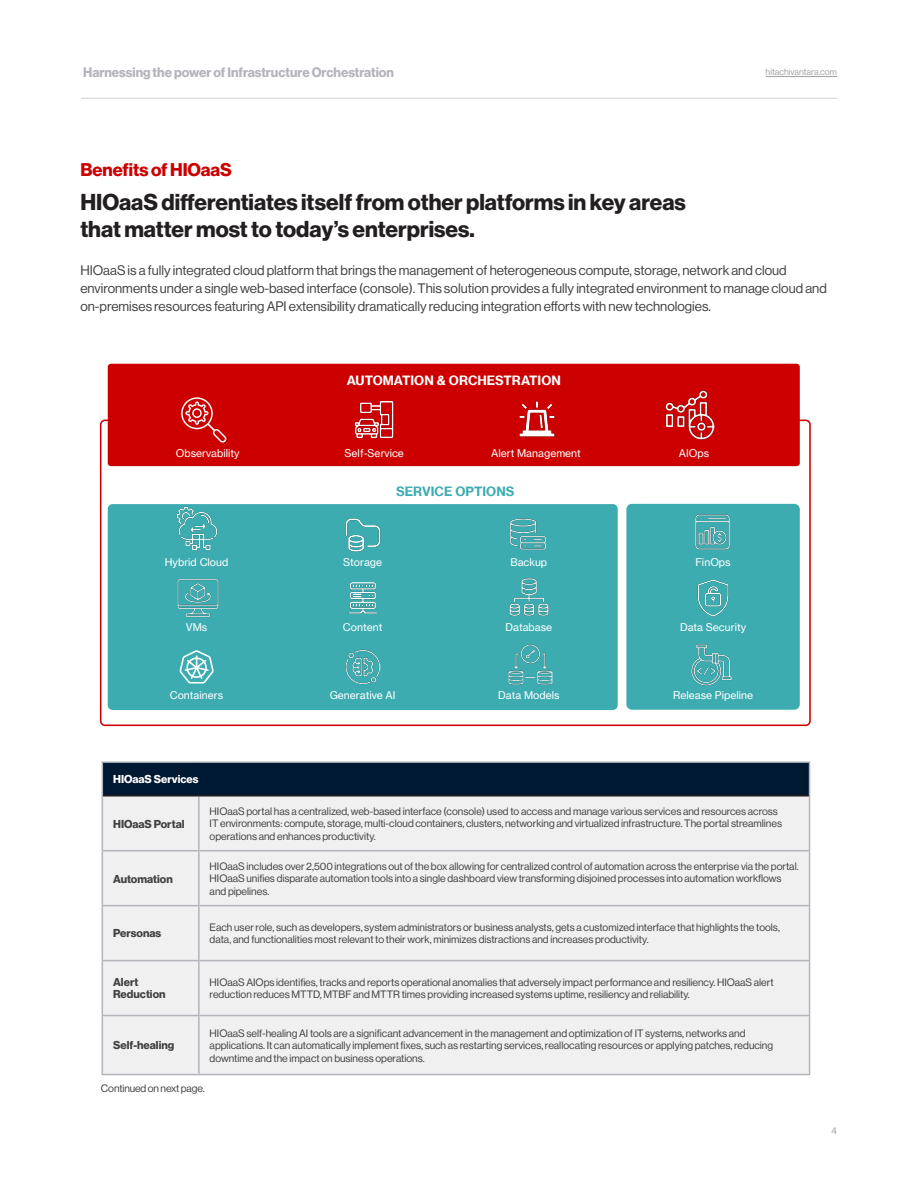
<style>
.page{position:relative;width:918px;height:1188px;background:#fff}
.page>*{position:absolute;margin:0;border:0;box-sizing:border-box;transform-origin:0 0}
.Main_Title_Black{font:22.5px/27px "N Haas Grotesk DS Pro 75 Bd";color:#231f20}
.Primary-Subhead-Red{font:18px "N Haas Grotesk DS Pro 75 Bd";letter-spacing:-.005em;color:#c00}
.Body{font:13.5px/18px "N Haas Grotesk DS Pro 55 Rg";color:#414141}
.t1{font:13.5px "N Haas Grotesk DS Pro 75 Bd";color:#b4b4bc}
.t2{font:700 12.6px "Neue Haas Grotesk Text Pro";color:#fff}
.t3{font:700 12.6px "Neue Haas Grotesk Text Pro";color:#3cacb1}
.Table_text_7_5pt{font:11.25px/12px "N Haas Grotesk DS Pro 75 Bd";color:#414141}
.Table_text_7_5pt-2{font:11.25px "N Haas Grotesk DS Pro 75 Bd";color:#fff}
.Table_body_7pt__8_4{font:10.5px/12.6px "N Haas Grotesk DS Pro 55 Rg";color:#414141}
.t4{font:10.5px "Neue Haas Grotesk Text Pro";color:#fff}
.t5{font:9.75px "N Haas Grotesk DS Pro 55 Rg";color:#a0a0a0}
.t6{font:9px "N Haas Grotesk DS Pro 55 Rg";color:#a0a0a0}
</style>
<div class="page">
<hr style="left:81px;top:98px;width:756px;height:1px;background:#d0d0d0">
<hr style="left:766px;top:76px;width:71px;height:1px;background:#a0a0a0">
<div style="left:102px;top:762px;width:708px;height:34px;background:#001933"></div>
<div style="left:103px;top:797px;width:706px;height:277px;background:#f0f0f1"></div>
<hr style="left:102px;top:761px;width:97px;height:2px;background:#b4b4bc">
<hr style="left:102px;top:763px;width:1px;height:33px;background:#b4b4bc">
<hr style="left:199px;top:761px;width:611px;height:2px;background:#b4b4bc">
<hr style="left:809px;top:763px;width:1px;height:33px;background:#b4b4bc">
<hr style="left:102px;top:796px;width:1px;height:54px;background:#b4b4bc">
<hr style="left:198px;top:797px;width:2px;height:53px;background:#b4b4bc">
<hr style="left:809px;top:796px;width:1px;height:54px;background:#b4b4bc">
<hr style="left:102px;top:850px;width:97px;height:1px;background:#b4b4bc">
<hr style="left:102px;top:851px;width:1px;height:54px;background:#b4b4bc">
<hr style="left:199px;top:850px;width:611px;height:1px;background:#b4b4bc">
<hr style="left:198px;top:851px;width:2px;height:54px;background:#b4b4bc">
<hr style="left:809px;top:851px;width:1px;height:54px;background:#b4b4bc">
<hr style="left:102px;top:905px;width:97px;height:1px;background:#b4b4bc">
<hr style="left:102px;top:906px;width:1px;height:54px;background:#b4b4bc">
<hr style="left:199px;top:905px;width:611px;height:1px;background:#b4b4bc">
<hr style="left:198px;top:906px;width:2px;height:54px;background:#b4b4bc">
<hr style="left:809px;top:906px;width:1px;height:54px;background:#b4b4bc">
<hr style="left:103px;top:795px;width:96px;height:2px;background:#231f20">
<hr style="left:199px;top:795px;width:610px;height:2px;background:#231f20">
<hr style="left:102px;top:960px;width:97px;height:1px;background:#b4b4bc">
<hr style="left:102px;top:961px;width:1px;height:54px;background:#b4b4bc">
<hr style="left:199px;top:960px;width:611px;height:1px;background:#b4b4bc">
<hr style="left:198px;top:961px;width:2px;height:54px;background:#b4b4bc">
<hr style="left:809px;top:961px;width:1px;height:54px;background:#b4b4bc">
<hr style="left:102px;top:1015px;width:97px;height:1px;background:#b4b4bc">
<hr style="left:102px;top:1016px;width:1px;height:58px;background:#b4b4bc">
<hr style="left:199px;top:1015px;width:611px;height:1px;background:#b4b4bc">
<hr style="left:198px;top:1016px;width:2px;height:58px;background:#b4b4bc">
<hr style="left:809px;top:1016px;width:1px;height:58px;background:#b4b4bc">
<hr style="left:102px;top:1074px;width:97px;height:1px;background:#b4b4bc">
<hr style="left:199px;top:1074px;width:611px;height:1px;background:#b4b4bc">
<div style="left:626px;top:504px;width:174px;height:206px;background:#3cacb1;border-radius:5px"></div>
<div style="left:108px;top:504px;width:510px;height:206px;background:#3cacb1;border-radius:5px"></div>
<div style="left:108px;top:364px;width:692px;height:102px;background:#c00;border-radius:3px"></div>
<img style="left:666px;top:390px;width:49px;height:50px">
<svg style="left:181px;top:397px;width:45px;height:46px"></svg>
<img style="left:354px;top:401px;width:40px;height:37px">
<img style="left:519px;top:401px;width:36px;height:36px">
<img style="left:510px;top:518px;width:36px;height:32px">
<img style="left:345px;top:518px;width:36px;height:34px">
<img style="left:695px;top:514px;width:35px;height:36px">
<svg style="left:180px;top:650px;width:34px;height:34px"></svg>
<img style="left:509px;top:578px;width:40px;height:38px">
<img style="left:348px;top:582px;width:29px;height:32px">
<img style="left:177px;top:579px;width:42px;height:38px">
<img style="left:691px;top:644px;width:41px;height:42px">
<img style="left:697px;top:579px;width:32px;height:38px">
<img style="left:346px;top:650px;width:34px;height:34px">
<img style="left:508px;top:644px;width:45px;height:41px">
<img style="left:176px;top:507px;width:42px;height:43px">
<p class="t1" style="left:83px;top:64px;width:312px">Harnessing the power of Infrastructure Orchestration</p>
<p class="t6" style="left:766px;top:67px;width:73px">hitachivantara.com</p>
<p class="Primary-Subhead-Red" style="left:80px;top:159px;width:153px">Benefits of HIOaaS</p>
<p class="Main_Title_Black" style="left:80px;top:189px;width:607px">HIOaaS differentiates itself from other platforms in key areas that matter most to today’s enterprises.</p>
<p class="Body" style="left:80px;top:261px;width:748px">HIOaaS is a fully integrated cloud platform that brings the management of heterogeneous compute, storage, network and cloud environments under a single web-based interface (console). This solution provides a fully integrated environment to manage cloud and on-premises resources featuring API extensibility dramatically reducing integration efforts with new technologies.</p>
<p class="t2" style="left:347px;top:372px;width:216px">AUTOMATION &amp; ORCHESTRATION</p>
<p class="t4" style="left:176px;top:447px;width:65px">Observability</p>
<p class="t4" style="left:345px;top:447px;width:61px">Self-Service</p>
<p class="t4" style="left:491px;top:447px;width:91px">Alert Management</p>
<p class="t4" style="left:679px;top:447px;width:32px">AIOps</p>
<p class="t3" style="left:396px;top:483px;width:120px">SERVICE OPTIONS</p>
<p class="t4" style="left:165px;top:555px;width:65px">Hybrid Cloud</p>
<p class="t4" style="left:343px;top:555px;width:41px">Storage</p>
<p class="t4" style="left:511px;top:555px;width:38px">Backup</p>
<p class="t4" style="left:695px;top:555px;width:37px">FinOps</p>
<p class="t4" style="left:186px;top:621px;width:23px">VMs</p>
<p class="t4" style="left:343px;top:621px;width:41px">Content</p>
<p class="t4" style="left:505px;top:621px;width:48px">Database</p>
<p class="t4" style="left:680px;top:621px;width:68px">Data Security</p>
<p class="t4" style="left:170px;top:689px;width:55px">Containers</p>
<p class="t4" style="left:330px;top:689px;width:67px">Generative AI</p>
<p class="t4" style="left:498px;top:689px;width:63px">Data Models</p>
<p class="t4" style="left:673px;top:689px;width:82px">Release Pipeline</p>
<p class="Table_text_7_5pt-2" style="left:113px;top:773px;width:87px">HIOaaS Services</p>
<p class="Table_text_7_5pt" style="left:113px;top:818px;width:73px">HIOaaS Portal</p>
<p class="Table_text_7_5pt" style="left:113px;top:873px;width:61px">Automation</p>
<p class="Table_body_7pt__8_4" style="left:210px;top:805px;width:574px">HIOaaS portal has a centralized, web-based interface (console) used to access and manage various services and resources across<br>IT environments: compute, storage, multi-cloud containers, clusters, networking and virtualized infrastructure. The portal streamlines operations and enhances productivity.</p>
<p class="Table_body_7pt__8_4" style="left:210px;top:860px;width:591px">HIOaaS includes over 2,500 integrations out of the box allowing for centralized control of automation across the enterprise via the portal.<br>HIOaaS unifies disparate automation tools into a single dashboard view transforming disjoined processes into automation workflows and pipelines.</p>
<p class="Table_text_7_5pt" style="left:113px;top:928px;width:50px">Personas</p>
<p class="Table_body_7pt__8_4" style="left:210px;top:921px;width:572px">Each user role, such as developers, system administrators or business analysts, gets a customized interface that highlights the tools, data, and functionalities most relevant to their work, minimizes distractions and increases productivity.</p>
<p class="Table_text_7_5pt" style="left:113px;top:977px;width:54px">Alert<br>Reduction</p>
<p class="Table_body_7pt__8_4" style="left:210px;top:976px;width:566px">HIOaaS AIOps identifies, tracks and reports operational anomalies that adversely impact performance and resiliency. HIOaaS alert reduction reduces MTTD, MTBF and MTTR times providing increased systems uptime, resiliency and reliability.</p>
<p class="Table_text_7_5pt" style="left:113px;top:1040px;width:63px">Self-healing</p>
<p class="Table_body_7pt__8_4" style="left:210px;top:1027px;width:565px">HIOaaS self-healing AI tools are a significant advancement in the management and optimization of IT systems, networks and applications. It can automatically implement fixes, such as restarting services, reallocating resources or applying patches, reducing downtime and the impact on business operations.</p>
<p class="Table_body_7pt__8_4" style="left:101px;top:1082px;width:105px">Continued on next page.</p>
<p class="t5" style="left:832px;top:1125px;width:7px">4</p>
</div>
